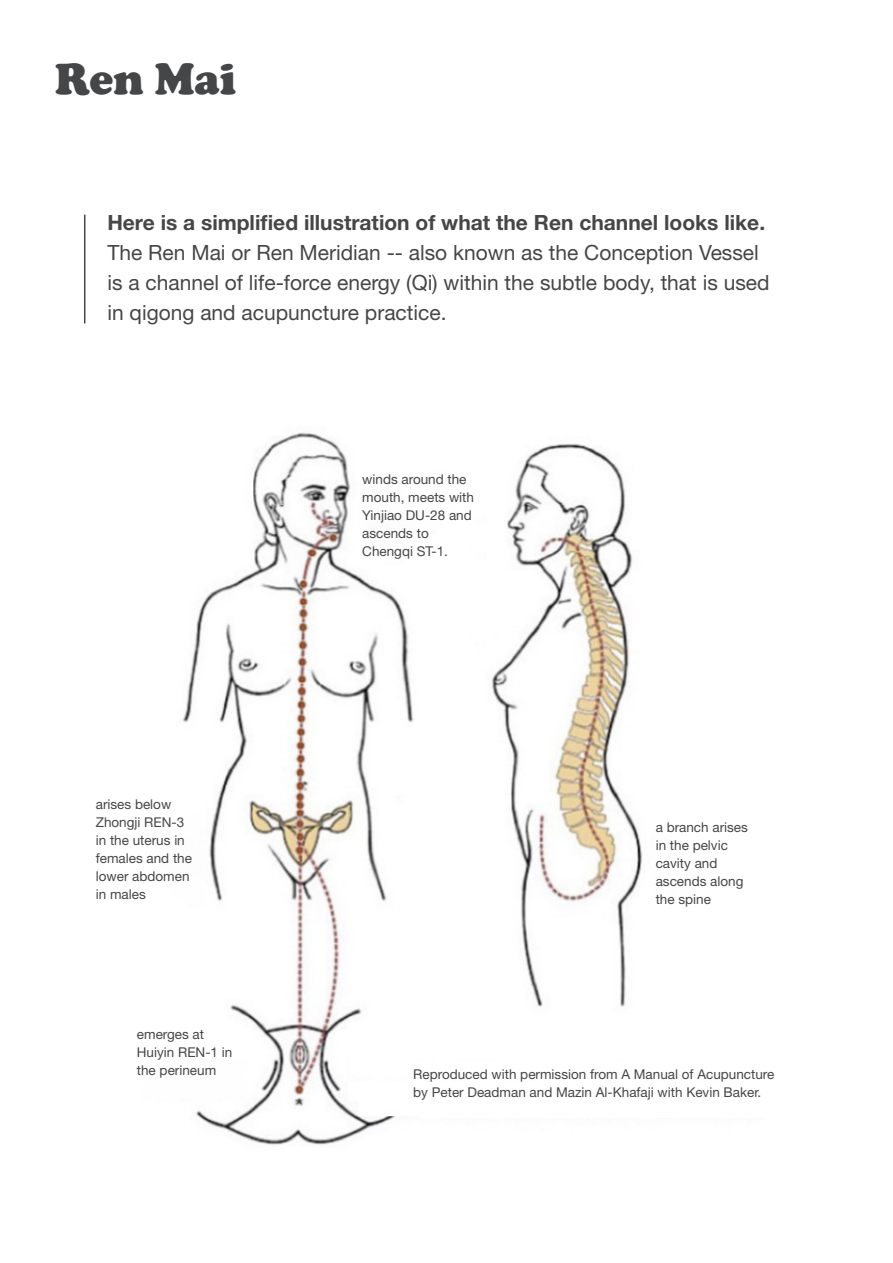
<style>
.page{position:relative;width:893px;height:1263px;background:#fff}
.page>*{position:absolute;margin:0;border:0;box-sizing:border-box;transform-origin:0 0}
.t1{font:900 45px "Cooper";color:#454647}
.Feature_text{font:21px/30px "Helvetica Neue LT Std";color:#454647}
.Copy{font:13.5px/18px "Helvetica Neue LT Std";color:#454647}
.s1{font-weight:700}
</style>
<div class="page">
<img style="left:182px;top:432px;width:460px;height:713px">
<hr style="left:84px;top:215px;width:1px;height:108px;background:#454647">
<p class="t1" style="left:55px;top:53px;width:182px">Ren Mai</p>
<p class="Feature_text" style="left:107px;top:207px;width:664px"><span class="s1">Here is a simplified illustration of what the Ren channel looks like.<br></span>The Ren Mai or Ren Meridian -- also known as the Conception Vessel is a channel of life-force energy (Qi) within the subtle body, that is used in qigong and acupuncture practice.</p>
<p class="Copy" style="left:96px;top:795px;width:98px">arises below<br>Zhongji REN-3 in the uterus in females and the lower abdomen in males</p>
<p class="Copy" style="left:137px;top:1024px;width:97px">emerges at<br>Huiyin REN-1 in the perineum</p>
<p class="Copy" style="left:362px;top:470px;width:113px">winds around the mouth, meets with<br>Yinjiao DU-28 and ascends to<br>Chengqi ST-1.</p>
<p class="Copy" style="left:656px;top:818px;width:94px">a branch arises in the pelvic cavity and ascends along the spine</p>
<p class="Copy" style="left:413px;top:1065px;width:363px">Reproduced with permission from A Manual of Acupuncture by Peter Deadman and Mazin Al-Khafaji with Kevin Baker.</p>
</div>
